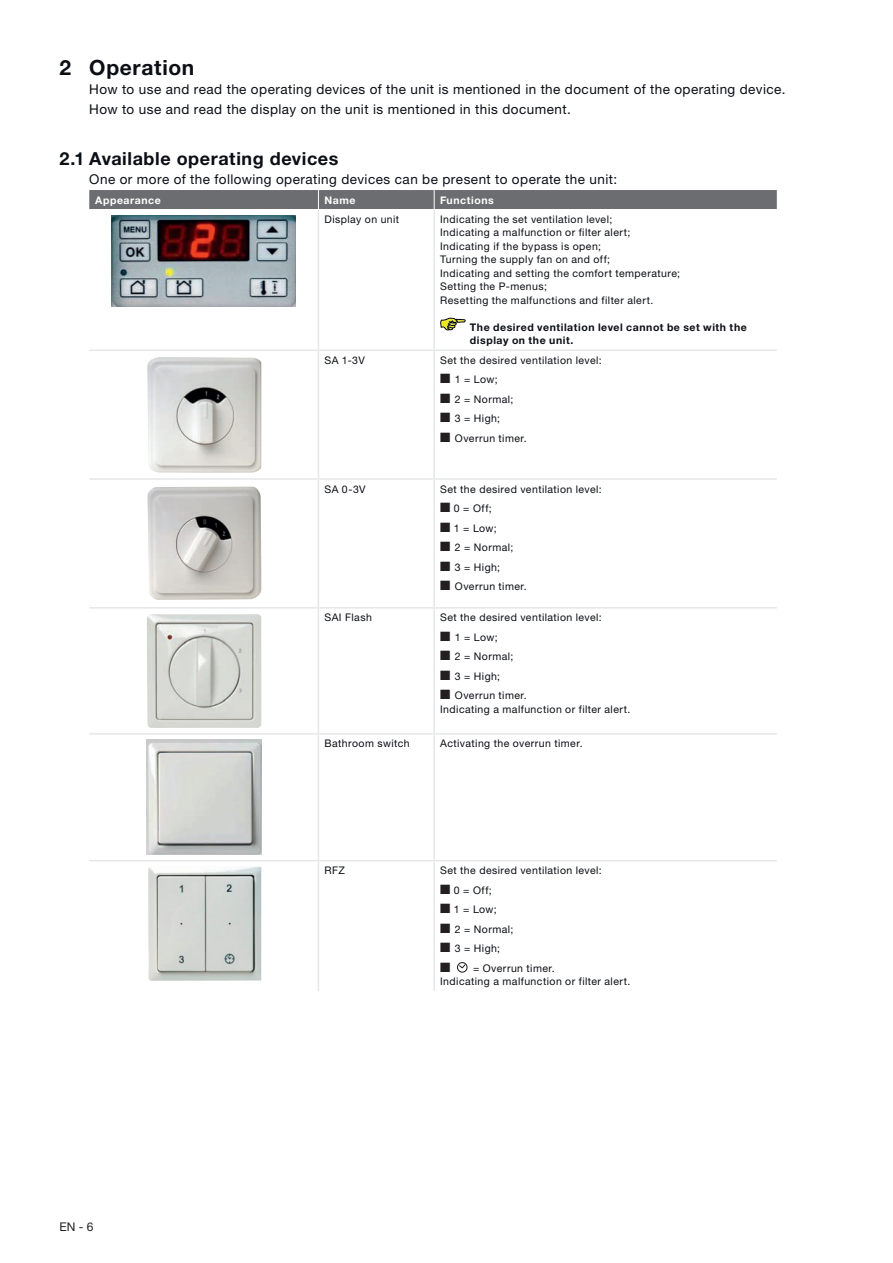
<style>
.page{position:relative;width:893px;height:1263px;background:#fff}
.page>*{position:absolute;margin:0;border:0;box-sizing:border-box;transform-origin:0 0}
.t1{font:700 21px "Helvetica Neue LT Pro";letter-spacing:.03em;color:#0b0e15}
.t2{font:700 18px "Helvetica Neue LT Pro";letter-spacing:.03em;color:#0b0e15}
.t3{font:13.5px/19.5px "Helvetica Neue LT Pro";letter-spacing:.035em;color:#0b0e15}
.t4{font:12px "Helvetica Neue LT Pro";color:#231f20}
.t5{font:10.5px/13.5px "Helvetica Neue LT Pro";letter-spacing:.045em;color:#0b0e15}
.t6{font:700 10.5px/13.5px "Helvetica Neue LT Pro";letter-spacing:.05em;color:#0b0e15}
.t7{font:700 10.5px "Helvetica Neue LT Pro";letter-spacing:.055em;color:#fff}
.s1{color:#231f20}
</style>
<div class="page">
<div style="left:89px;top:190px;width:688px;height:19px;background:#6c6d70"></div>
<hr style="left:318px;top:210px;width:1px;height:139px;background:#e6e7e9">
<hr style="left:433px;top:210px;width:2px;height:139px;background:#e6e7e9">
<hr style="left:89px;top:349px;width:229px;height:2px;background:#e6e7e9">
<hr style="left:318px;top:349px;width:116px;height:2px;background:#e6e7e9">
<hr style="left:318px;top:351px;width:1px;height:127px;background:#e6e7e9">
<hr style="left:434px;top:349px;width:343px;height:2px;background:#e6e7e9">
<hr style="left:433px;top:351px;width:2px;height:127px;background:#e6e7e9">
<hr style="left:89px;top:478px;width:229px;height:2px;background:#e6e7e9">
<hr style="left:318px;top:478px;width:116px;height:2px;background:#e6e7e9">
<hr style="left:318px;top:480px;width:1px;height:127px;background:#e6e7e9">
<hr style="left:434px;top:478px;width:343px;height:2px;background:#e6e7e9">
<hr style="left:433px;top:480px;width:2px;height:127px;background:#e6e7e9">
<hr style="left:89px;top:607px;width:229px;height:2px;background:#e6e7e9">
<hr style="left:318px;top:607px;width:116px;height:2px;background:#e6e7e9">
<hr style="left:318px;top:609px;width:1px;height:124px;background:#e6e7e9">
<hr style="left:434px;top:607px;width:343px;height:2px;background:#e6e7e9">
<hr style="left:433px;top:609px;width:2px;height:124px;background:#e6e7e9">
<hr style="left:89px;top:733px;width:229px;height:2px;background:#e6e7e9">
<hr style="left:318px;top:733px;width:116px;height:2px;background:#e6e7e9">
<hr style="left:318px;top:735px;width:1px;height:125px;background:#e6e7e9">
<hr style="left:434px;top:733px;width:343px;height:2px;background:#e6e7e9">
<hr style="left:433px;top:735px;width:2px;height:125px;background:#e6e7e9">
<hr style="left:89px;top:860px;width:229px;height:1px;background:#e6e7e9">
<hr style="left:318px;top:860px;width:116px;height:1px;background:#e6e7e9">
<hr style="left:318px;top:861px;width:1px;height:130px;background:#e6e7e9">
<hr style="left:434px;top:860px;width:343px;height:1px;background:#e6e7e9">
<hr style="left:433px;top:861px;width:2px;height:130px;background:#e6e7e9">
<img style="left:112px;top:215px;width:184px;height:91px">
<svg style="left:440px;top:318px;width:26px;height:12px"></svg>
<img style="left:147px;top:357px;width:114px;height:116px">
<img style="left:148px;top:487px;width:113px;height:113px">
<img style="left:147px;top:614px;width:114px;height:114px">
<img style="left:146px;top:740px;width:115px;height:115px">
<img style="left:148px;top:867px;width:113px;height:114px">
<div style="left:457px;top:962px;width:11px;height:11px;border:1px solid #231f20;border-radius:50%"></div>
<svg style="left:458px;top:963px;width:8px;height:6px"></svg>
<h1 class="t1" style="left:60px;top:54px;width:136px">2 Operation</h1>
<p class="t3" style="left:89px;top:79px;width:698px">How to use and read the operating devices of the unit is mentioned in the document of the operating device.<br>How to use and read the display on the unit is mentioned in this document.</p>
<h2 class="t2" style="left:60px;top:147px;width:280px">2.1 Available operating devices</h2>
<p class="t3" style="left:89px;top:169px;width:529px">One or more of the following operating devices can be present to operate the unit:</p>
<p class="t7" style="left:95px;top:193px;width:67px">Appearance</p>
<p class="t7" style="left:324px;top:193px;width:33px">Name</p>
<p class="t7" style="left:440px;top:193px;width:55px">Functions</p>
<p class="t5" style="left:324px;top:212px;width:76px">Display on unit</p>
<p class="t5" style="left:440px;top:212px;width:242px">Indicating the set ventilation level;<br>Indicating a malfunction or filter alert; Indicating if the bypass is open;<br>Turning the supply fan on and off;<br>Indicating and setting the comfort temperature; Setting the P-menus;<br>Resetting the malfunctions and filter alert.</p>
<p class="t6" style="left:470px;top:320px;width:278px">The desired ventilation level cannot be set with the display on the unit.</p>
<p class="t5" style="left:324px;top:353px;width:42px">SA 1-3V</p>
<p class="t5" style="left:440px;top:353px;width:163px">Set the desired ventilation level:</p>
<p class="t5" style="left:440px;top:372px;width:59px"><span class="s1">■</span> 1 = Low;</p>
<p class="t5" style="left:440px;top:392px;width:75px"><span class="s1">■</span> 2 = Normal;</p>
<p class="t5" style="left:440px;top:411px;width:61px"><span class="s1">■</span> 3 = High;</p>
<p class="t5" style="left:440px;top:431px;width:88px"><span class="s1">■</span> Overrun timer.</p>
<p class="t5" style="left:324px;top:482px;width:43px">SA 0-3V</p>
<p class="t5" style="left:440px;top:482px;width:163px">Set the desired ventilation level:</p>
<p class="t5" style="left:440px;top:501px;width:53px"><span class="s1">■</span> 0 = Off;</p>
<p class="t5" style="left:440px;top:521px;width:58px"><span class="s1">■</span> 1 = Low;</p>
<p class="t5" style="left:440px;top:540px;width:75px"><span class="s1">■</span> 2 = Normal;</p>
<p class="t5" style="left:440px;top:560px;width:61px"><span class="s1">■</span> 3 = High;</p>
<p class="t5" style="left:440px;top:579px;width:88px"><span class="s1">■</span> Overrun timer.</p>
<p class="t5" style="left:324px;top:611px;width:49px">SAI Flash</p>
<p class="t5" style="left:440px;top:611px;width:163px">Set the desired ventilation level:</p>
<p class="t5" style="left:440px;top:630px;width:59px"><span class="s1">■</span> 1 = Low;</p>
<p class="t5" style="left:440px;top:650px;width:75px"><span class="s1">■</span> 2 = Normal;</p>
<p class="t5" style="left:440px;top:669px;width:61px"><span class="s1">■</span> 3 = High;</p>
<p class="t5" style="left:440px;top:689px;width:192px"><span class="s1">■</span> Overrun timer.<br>Indicating a malfunction or filter alert.</p>
<p class="t5" style="left:324px;top:737px;width:87px">Bathroom switch</p>
<p class="t5" style="left:440px;top:737px;width:144px">Activating the overrun timer.</p>
<p class="t4" style="left:60px;top:1219px;width:36px">EN - 6</p>
<p class="t5" style="left:324px;top:863px;width:22px">RFZ</p>
<p class="t5" style="left:440px;top:863px;width:163px">Set the desired ventilation level:</p>
<p class="t5" style="left:440px;top:883px;width:53px"><span class="s1">■</span> 0 = Off;</p>
<p class="t5" style="left:440px;top:902px;width:58px"><span class="s1">■</span> 1 = Low;</p>
<p class="t5" style="left:440px;top:922px;width:75px"><span class="s1">■</span> 2 = Normal;</p>
<p class="t5" style="left:440px;top:941px;width:61px"><span class="s1">■</span> 3 = High;</p>
<p class="t5" style="left:440px;top:961px;width:192px"><span class="s1">■</span> = Overrun timer.<br>Indicating a malfunction or filter alert.</p>
</div>
